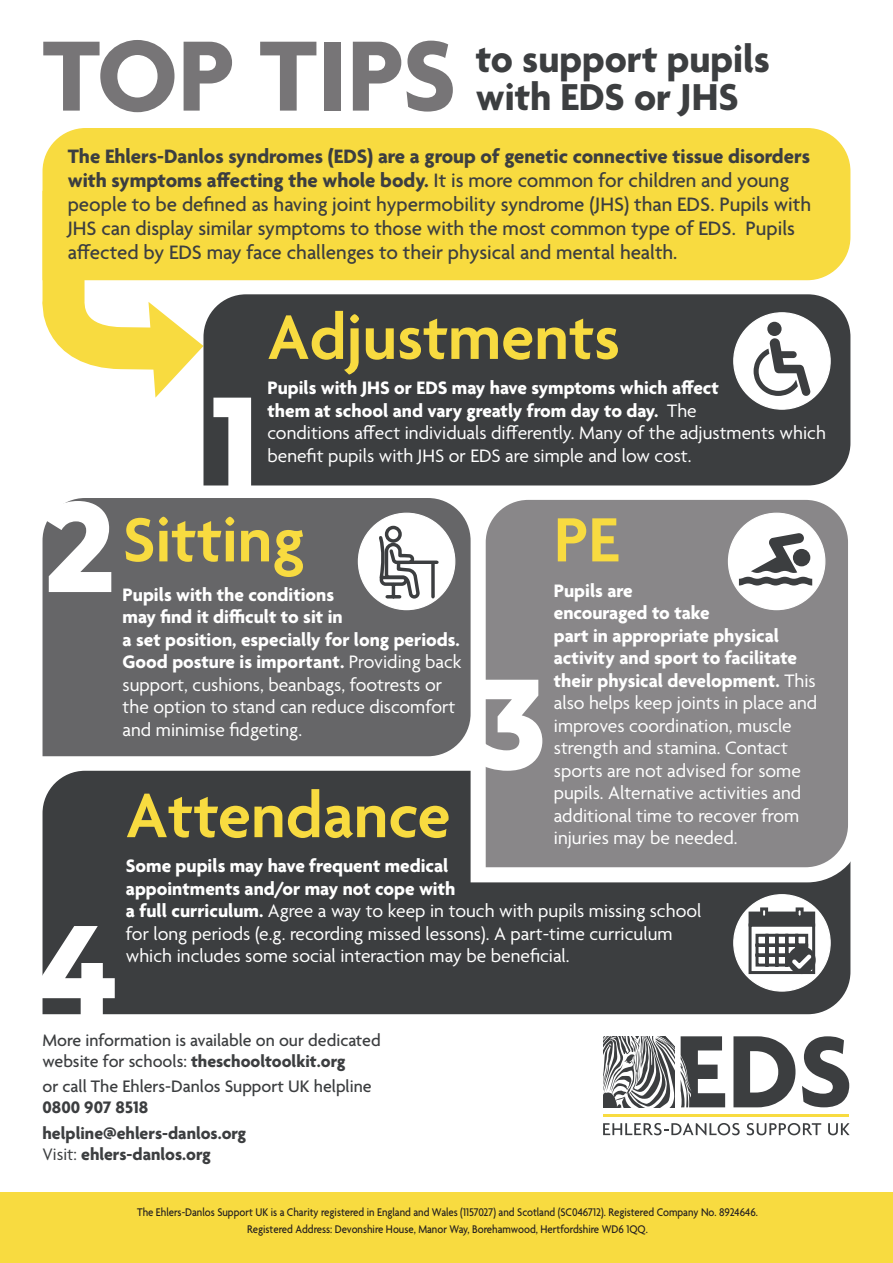
<style>
.page{position:relative;width:893px;height:1263px;background:#fff}
.page>*{position:absolute;margin:0;border:0;box-sizing:border-box;transform-origin:0 0}
.body{font:700 108px "Agenda";color:#777577}
.Intro_Para_Text{font:600 67.5px "Agenda";color:#f8db40}
.body-2{font:700 40.5px/37.5px "Agenda";color:#3c3e40}
.Intro_Para_Text-2{font:500 21px/24px "Agenda";color:#3c3e40}
.Intro_Para_Text-3{font:19.5px/22.5px "Agenda";color:#fff}
.Intro_Para_Text-4{font:700 19.5px/22.5px "Agenda";color:#fff}
.body-3{font:500 18px/21px "Agenda";color:#3c3e40}
.body-4{font:700 18px/21px "Agenda";color:#3c3e40}
.body-5{font:500 12px "Agenda";color:#231f20;scale:.9 1}
.s1{font-weight:700}
.s2{font-weight:400}
</style>
<div class="page">
<div style="left:43px;top:771px;width:807px;height:243px;background:#3c3e40"></div>
<svg style="left:457px;top:485px;width:394px;height:411px"></svg>
<svg style="left:42px;top:281px;width:106px;height:89px"></svg>
<svg style="left:148px;top:302px;width:55px;height:96px"></svg>
<div style="left:203px;top:294px;width:647px;height:191px;background:#3c3e40"></div>
<div style="left:43px;top:498px;width:428px;height:258px;background:#666668"></div>
<div style="left:486px;top:500px;width:362px;height:367px;background:#898789"></div>
<div style="left:42px;top:128px;width:809px;height:153px;background:#f8db40"></div>
<svg style="left:603px;top:1123px;width:137px;height:12px"></svg>
<svg style="left:746px;top:1123px;width:75px;height:12px"></svg>
<svg style="left:828px;top:1123px;width:22px;height:12px"></svg>
<hr style="left:603px;top:1114px;width:246px;height:2px;background:#f8db40">
<svg style="left:603px;top:1037px;width:71px;height:70px"></svg>
<svg style="left:733px;top:1036px;width:62px;height:71px"></svg>
<svg style="left:802px;top:1036px;width:47px;height:71px"></svg>
<svg style="left:681px;top:1036px;width:44px;height:71px"></svg>
<div style="left:0;top:1193px;width:893px;height:70px;background:#f8db40"></div>
<div style="left:358px;top:513px;width:97px;height:97px;background:#fff;border-radius:50%"></div>
<svg style="left:376px;top:524px;width:64px;height:76px"></svg>
<div style="left:734px;top:895px;width:96px;height:96px;background:#fff;border-radius:50%"></div>
<div style="left:748px;top:923px;width:67px;height:51px;background:#fff;border:3px solid #3c3e40"></div>
<div style="left:748px;top:911px;width:67px;height:15px;background:#3c3e40;border:3px solid #3c3e40"></div>
<svg style="left:760px;top:907px;width:8px;height:9px"></svg>
<svg style="left:796px;top:907px;width:8px;height:9px"></svg>
<div style="left:788px;top:946px;width:28px;height:28px;border:3px solid #3c3e40;border-radius:50%"></div>
<svg style="left:754px;top:932px;width:60px;height:39px"></svg>
<div style="left:728px;top:513px;width:97px;height:97px;background:#fff;border-radius:50%"></div>
<svg style="left:739px;top:533px;width:73px;height:52px"></svg>
<div style="left:734px;top:313px;width:96px;height:96px;background:#fff;border-radius:50%"></div>
<div style="left:767px;top:322px;width:15px;height:14px;background:#3c3e40;border-radius:50%"></div>
<svg style="left:754px;top:338px;width:56px;height:58px"></svg>
<svg style="left:213px;top:398px;width:38px;height:88px"></svg>
<svg style="left:476px;top:680px;width:66px;height:91px"></svg>
<svg style="left:45px;top:501px;width:66px;height:91px"></svg>
<svg style="left:42px;top:926px;width:73px;height:89px"></svg>
<p class="body" style="left:43px;top:18px;width:415px">TOP TIPS</p>
<p class="Intro_Para_Text-2" style="left:68px;top:146px;width:745px"><span class="s1">The Ehlers-Danlos syndromes (EDS) are a group of genetic connective tissue disorders with symptoms affecting the whole body.</span> It is more common for children and young people to be defined as having joint hypermobility syndrome (JHS) than EDS. Pupils with JHS can display similar symptoms to those with the most common type of EDS. Pupils affected by EDS may face challenges to their physical and mental health.</p>
<p class="body-2" style="left:476px;top:43px;width:296px">to support pupils with EDS or JHS</p>
<p class="Intro_Para_Text" style="left:267px;top:301px;width:354px">Adjustments</p>
<p class="Intro_Para_Text-3" style="left:267px;top:378px;width:560px"><span class="s1">Pupils with JHS or EDS may have symptoms which affect<br>them at school and vary greatly from day to day.</span> The<br>conditions affect individuals differently. Many of the adjustments which benefit pupils with JHS or EDS are simple and low cost.</p>
<p class="Intro_Para_Text" style="left:123px;top:503px;width:183px">Sitting</p>
<p class="Intro_Para_Text-4" style="left:123px;top:585px;width:340px">Pupils with the conditions<br>may find it difficult to sit in<br>a set position, especially for long periods.<br>Good posture is important. <span class="s2">Providing back support, cushions, beanbags, footrests or the option to stand can reduce discomfort and minimise fidgeting.</span></p>
<p class="Intro_Para_Text" style="left:554px;top:503px;width:67px">PE</p>
<p class="Intro_Para_Text-3" style="left:554px;top:580px;width:265px"><span class="s1">Pupils are<br>encouraged to take<br>part in appropriate physical activity and sport to facilitate their physical development.</span> This also helps keep joints in place and improves coordination, muscle strength and stamina. Contact sports are not advised for some pupils. Alternative activities and additional time to recover from injuries may be needed.</p>
<p class="Intro_Para_Text" style="left:126px;top:779px;width:326px">Attendance</p>
<p class="Intro_Para_Text-3" style="left:126px;top:856px;width:577px"><span class="s1">Some pupils may have frequent medical<br>appointments and/or may not cope with<br>a full curriculum.</span> Agree a way to keep in touch with pupils missing school for long periods (e.g. recording missed lessons). A part-time curriculum which includes some social interaction may be beneficial.</p>
<p class="body-3" style="left:43px;top:1031px;width:340px">More information is available on our dedicated website for schools: <span class="s1">theschooltoolkit.org</span></p>
<p class="body-3" style="left:43px;top:1077px;width:331px">or call The Ehlers-Danlos Support UK helpline<br><span class="s1">0800 907 8518</span></p>
<p class="body-4" style="left:43px;top:1123px;width:205px">helpline@ehlers-danlos.org<br><span class="s2">Visit:</span> ehlers-danlos.org</p>
<p class="body-5" style="left:137px;top:1206px;width:691px">The Ehlers-Danlos Support UK is a Charity registered in England and Wales (1157027) and Scotland (SC046712). Registered Company No. 8924646.</p>
<p class="body-5" style="left:247px;top:1222px;width:447px">Registered Address: Devonshire House, Manor Way, Borehamwood, Hertfordshire WD6 1QQ.</p>
</div>
